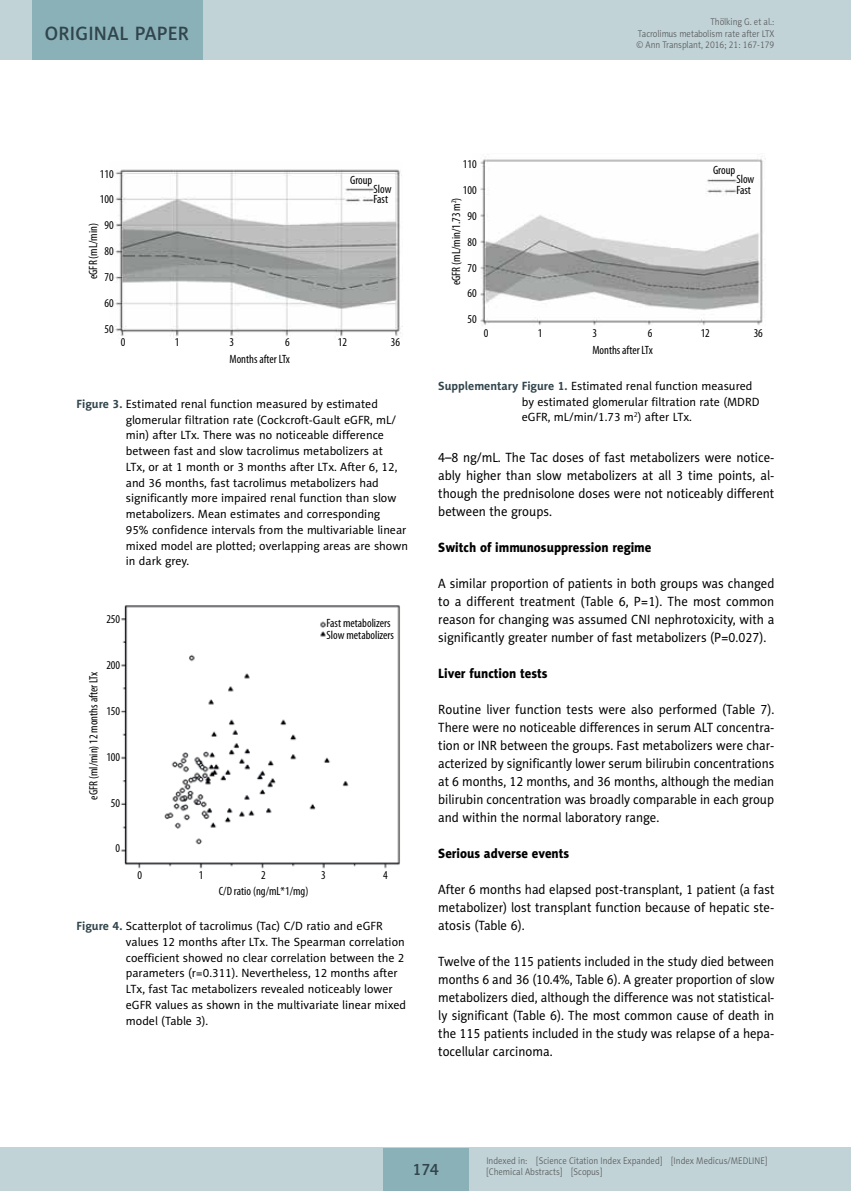
<style>
.page{position:relative;width:851px;height:1191px;background:#fff}
.page>*{position:absolute;margin:0;border:0;box-sizing:border-box;transform-origin:0 0}
.t1{font:19.5px "Naomi Sans EFN Medium";letter-spacing:.015em;color:#31454c}
.t2{font:16.5px "Naomi Sans EFN Medium";color:#31454c}
.t3{font:13.5px/18px "Naomi Sans EFN";color:#000;text-align:justify;scale:.95 1}
.t4{font:13.5px/18px "Naomi Sans EFN";color:#000;text-align:justify;scale:.96 1}
.t5{font:13.5px/18px "Naomi Sans EFN";color:#000;text-align:justify;scale:.94 1}
.t6{font:13.5px "Naomi Sans EFN Heavy";color:#000;scale:.95 1}
.t7{font:12px/15.8px "Naomi Sans EFN";color:#000}
.t8{font:condensed 12px/25.8px "Myriad Pro";color:#000}
.t9{font:9.75px/11.2px "Naomi Sans EFN Light";color:#58595b;text-align:justify;scale:.9 1}
.s1{font-weight:700;color:#31454c}
</style>
<div class="page">
<img style="left:109px;top:169px;width:293px;height:170px">
<img style="left:480px;top:157px;width:286px;height:169px">
<img style="left:120px;top:605px;width:280px;height:264px">
<div style="left:0;top:1148px;width:850px;height:43px;background:#c1d3d7"></div>
<div style="left:383px;top:1147px;width:85px;height:43px;background:#8bb1b8"></div>
<div style="left:0;top:0;width:850px;height:60px;background:#c1d3d7"></div>
<hr style="left:850px;top:0;width:1px;height:60px;background:#c1d3d7">
<div style="left:32px;top:0;width:170px;height:60px;background:#8bb1b8"></div>
<h1 class="t1" style="left:45px;top:22px;width:146px">ORIGINAL PAPER</h1>
<p class="t9" style="left:636px;top:16px;width:155px;text-indent:74px">Thölking G. et al.:<br>Tacrolimus metabolism rate after LTX © Ann Transplant, 2016; 21: 167-179</p>
<p class="t8" style="left:100px;top:161px;width:15px;text-align:center">110<br>100<br>90<br>80<br>70<br>60<br>50</p>
<p class="t8" style="left:81px;top:279px;width:58px;rotate:-90deg">eGFR (mL/min)</p>
<p class="t8" style="left:350px;top:167px;width:24px">Group</p>
<p class="t8" style="left:373px;top:184px;width:19px;line-height:10.5px">Slow<br>Fast</p>
<p class="t8" style="left:121px;top:330px;width:6px">0</p>
<p class="t8" style="left:175px;top:330px;width:6px">1</p>
<p class="t8" style="left:229px;top:334px;width:62px;line-height:16.8px">3<br>Months after LTx</p>
<p class="t8" style="left:285px;top:330px;width:6px">6</p>
<p class="t8" style="left:338px;top:330px;width:11px">12</p>
<p class="t8" style="left:390px;top:330px;width:11px">36</p>
<p class="t7" style="left:126px;top:396px;width:283px;text-indent:-49px"><span class="s1">Figure 3.</span> Estimated renal function measured by estimated glomerular filtration rate (Cockcroft-Gault eGFR, mL/ min) after LTx. There was no noticeable difference between fast and slow tacrolimus metabolizers at<br>LTx, or at 1 month or 3 months after LTx. After 6, 12, and 36 months, fast tacrolimus metabolizers had significantly more impaired renal function than slow metabolizers. Mean estimates and corresponding<br>95% confidence intervals from the multivariable linear mixed model are plotted; overlapping areas are shown in dark grey.</p>
<p class="t8" style="left:106px;top:607px;width:15px">250</p>
<p class="t8" style="left:106px;top:652px;width:15px">200</p>
<p class="t8" style="left:106px;top:698px;width:15px">150</p>
<p class="t8" style="left:106px;top:744px;width:15px">100</p>
<p class="t8" style="left:111px;top:790px;width:11px">50</p>
<p class="t8" style="left:116px;top:835px;width:6px">0</p>
<p class="t8" style="left:81px;top:799px;width:129px;rotate:-90deg">eGFR (ml/min) 12 months after LTx</p>
<p class="t8" style="left:326px;top:617px;width:69px;line-height:12px">Fast metabolizers<br>Slow metabolizers</p>
<p class="t8" style="left:137px;top:862px;width:6px">0</p>
<p class="t8" style="left:199px;top:862px;width:6px">1</p>
<p class="t8" style="left:219px;top:867px;width:91px;line-height:15.9px;text-align:center">2<br>C/D ratio (ng/mL*1/mg)</p>
<p class="t8" style="left:321px;top:862px;width:6px">3</p>
<p class="t8" style="left:383px;top:862px;width:6px">4</p>
<p class="t7" style="left:126px;top:918px;width:282px;text-indent:-49px"><span class="s1">Figure 4.</span> Scatterplot of tacrolimus (Tac) C/D ratio and eGFR values 12 months after LTx. The Spearman correlation coefficient showed no clear correlation between the 2 parameters (r=0.311). Nevertheless, 12 months after LTx, fast Tac metabolizers revealed noticeably lower eGFR values as shown in the multivariate linear mixed model (Table 3).</p>
<p class="t8" style="left:462px;top:151px;width:15px;text-align:center">110<br>100<br>90<br>80<br>70<br>60<br>50</p>
<p class="t8" style="left:443px;top:285px;width:89px;rotate:-90deg">eGFR (mL/min/1.73 m<sup>2</sup>)</p>
<p class="t8" style="left:713px;top:158px;width:24px">Group</p>
<p class="t8" style="left:736px;top:174px;width:19px;line-height:10.5px">Slow<br>Fast</p>
<p class="t8" style="left:483px;top:320px;width:6px">0</p>
<p class="t8" style="left:537px;top:320px;width:6px">1</p>
<p class="t8" style="left:592px;top:325px;width:62px;line-height:16.8px">3<br>Months after LTx</p>
<p class="t8" style="left:647px;top:320px;width:6px">6</p>
<p class="t8" style="left:700px;top:320px;width:11px">12</p>
<p class="t8" style="left:753px;top:320px;width:11px">36</p>
<p class="t7" style="left:521px;top:378px;width:239px;text-indent:-83px"><span class="s1">Supplementary Figure 1.</span> Estimated renal function measured by estimated glomerular filtration rate (MDRD eGFR, mL/min/1.73 m<sup>2</sup>) after LTx.</p>
<p class="t3" style="left:438px;top:448px;width:355px">4–8 ng/mL. The Tac doses of fast metabolizers were notice&shy;ably higher than slow metabolizers at all 3 time points, al&shy;though the prednisolone doses were not noticeably different between the groups.</p>
<p class="t6" style="left:438px;top:539px;width:226px">Switch of immunosuppression regime</p>
<p class="t3" style="left:438px;top:574px;width:355px">A similar proportion of patients in both groups was changed to a different treatment (Table 6, P=1). The most common reason for changing was assumed CNI nephrotoxicity, with a significantly greater number of fast metabolizers (P=0.027).</p>
<p class="t6" style="left:438px;top:665px;width:117px">Liver function tests</p>
<p class="t4" style="left:438px;top:700px;width:352px">Routine liver function tests were also performed (Table 7).<br>There were no noticeable differences in serum ALT concentra&shy;tion or INR between the groups. Fast metabolizers were char&shy;acterized by significantly lower serum bilirubin concentrations at 6 months, 12 months, and 36 months, although the median bilirubin concentration was broadly comparable in each group and within the normal laboratory range.</p>
<p class="t6" style="left:438px;top:845px;width:139px">Serious adverse events</p>
<p class="t3" style="left:438px;top:880px;width:355px">After 6 months had elapsed post-transplant, 1 patient (a fast metabolizer) lost transplant function because of hepatic ste&shy;atosis (Table 6).</p>
<p class="t5" style="left:438px;top:952px;width:359px">Twelve of the 115 patients included in the study died between months 6 and 36 (10.4%, Table 6). A greater proportion of slow metabolizers died, although the difference was not statistical&shy;ly significant (Table 6). The most common cause of death in the 115 patients included in the study was relapse of a hepa&shy;tocellular carcinoma.</p>
<h2 class="t2" style="left:412px;top:1160px;width:28px">174</h2>
<p class="t9" style="left:486px;top:1155px;width:313px">Indexed in: [Science Citation Index Expanded] [Index Medicus/MEDLINE] [Chemical Abstracts] [Scopus]</p>
</div>
